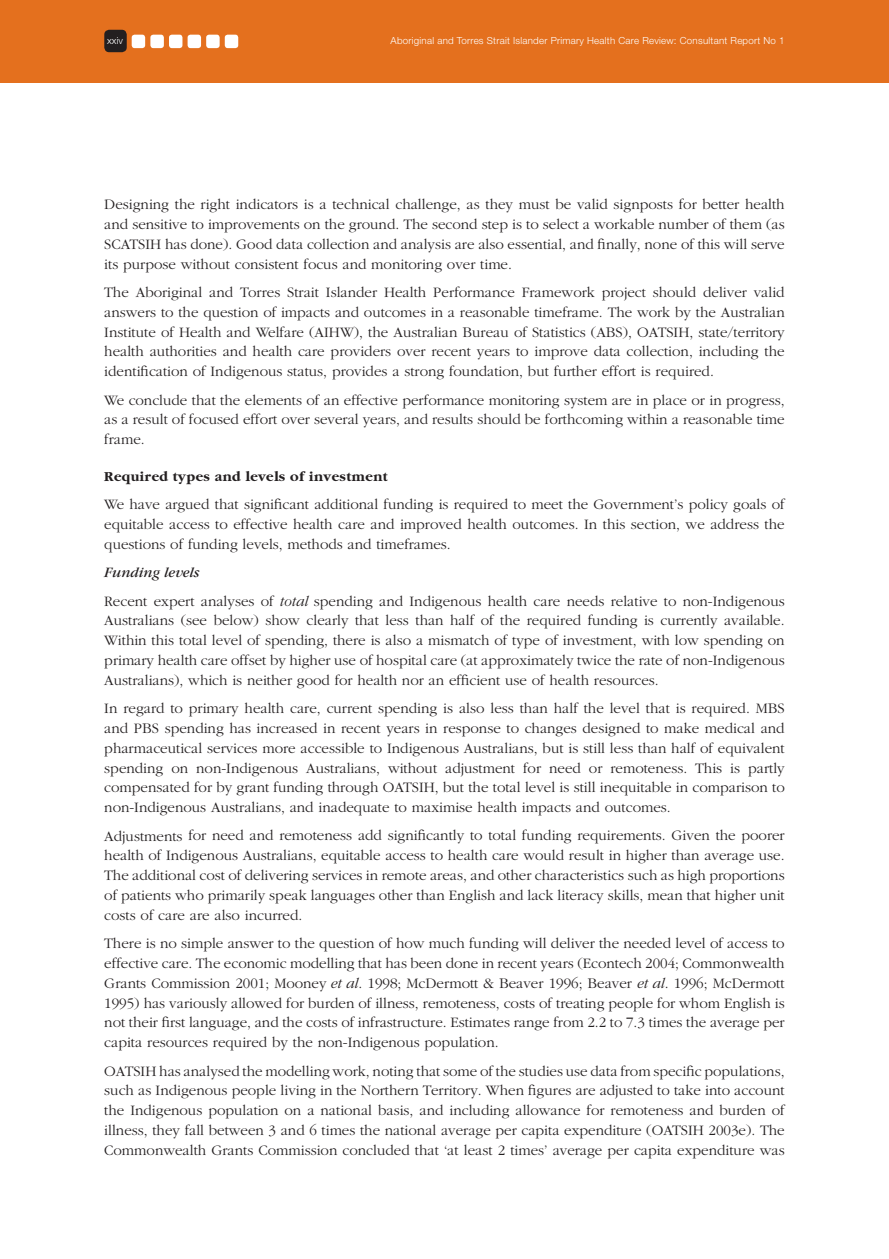
<style>
.page{position:relative;width:889px;height:1259px;background:#fff}
.page>*{position:absolute;margin:0;border:0;box-sizing:border-box;transform-origin:0 0}
.t1{font:300 15px/19.8px "Garamond";color:#231f20;text-align:justify}
.t2{font:700 14.25px "Garamond";letter-spacing:.025em;color:#231f20}
.t3{font:300 9.75px "Helvetica Neue";letter-spacing:.025em;color:#fff}
.s1{font-weight:400;font-style:italic}
.s2{font-style:italic}
</style>
<div class="page">
<div style="left:0;top:0;width:889px;height:83px;background:#e4701e"></div>
<svg style="left:188px;top:35px;width:50px;height:13px"></svg>
<svg style="left:104px;top:30px;width:78px;height:22px"></svg>
<p class="t3" style="left:107px;top:35px;width:17px">xxiv</p>
<p class="t3" style="left:391px;top:34px;width:396px">Aboriginal and Torres Strait Islander Primary Health Care Review: Consultant Report No 1</p>
<p class="t1" style="left:104px;top:195px;width:682px">Designing the right indicators is a technical challenge, as they must be valid signposts for better health and sensitive to improvements on the ground. The second step is to select a workable number of them (as SCATSIH has done). Good data collection and analysis are also essential, and finally, none of this will serve its purpose without consistent focus and monitoring over time.</p>
<p class="t1" style="left:104px;top:283px;width:682px">The Aboriginal and Torres Strait Islander Health Performance Framework project should deliver valid answers to the question of impacts and outcomes in a reasonable timeframe. The work by the Australian Institute of Health and Welfare (AIHW), the Australian Bureau of Statistics (ABS), OATSIH, state/territory health authorities and health care providers over recent years to improve data collection, including the identification of Indigenous status, provides a strong foundation, but further effort is required.</p>
<p class="t1" style="left:104px;top:390px;width:682px">We conclude that the elements of an effective performance monitoring system are in place or in progress, as a result of focused effort over several years, and results should be forthcoming within a reasonable time frame.</p>
<p class="t2" style="left:104px;top:469px;width:285px">Required types and levels of investment</p>
<p class="t1" style="left:104px;top:495px;width:682px">We have argued that significant additional funding is required to meet the Government’s policy goals of equitable access to effective health care and improved health outcomes. In this section, we address the questions of funding levels, methods and timeframes.</p>
<p class="t1" style="left:104px;top:559px;width:682px;line-height:28.3px"><span class="s1">Funding levels<br></span>Recent expert analyses of <span class="s2">total</span> spending and Indigenous health care needs relative to non-Indigenous</p>
<p class="t1" style="left:104px;top:611px;width:682px">Australians (see below) show clearly that less than half of the required funding is currently available.<br>Within this total level of spending, there is also a mismatch of type of investment, with low spending on primary health care offset by higher use of hospital care (at approximately twice the rate of non-Indigenous Australians), which is neither good for health nor an efficient use of health resources.</p>
<p class="t1" style="left:104px;top:699px;width:682px">In regard to primary health care, current spending is also less than half the level that is required. MBS and PBS spending has increased in recent years in response to changes designed to make medical and pharmaceutical services more accessible to Indigenous Australians, but is still less than half of equivalent spending on non-Indigenous Australians, without adjustment for need or remoteness. This is partly compensated for by grant funding through OATSIH, but the total level is still inequitable in comparison to non-Indigenous Australians, and inadequate to maximise health impacts and outcomes.</p>
<p class="t1" style="left:104px;top:826px;width:682px">Adjustments for need and remoteness add significantly to total funding requirements. Given the poorer health of Indigenous Australians, equitable access to health care would result in higher than average use.<br>The additional cost of delivering services in remote areas, and other characteristics such as high proportions of patients who primarily speak languages other than English and lack literacy skills, mean that higher unit costs of care are also incurred.</p>
<p class="t1" style="left:104px;top:934px;width:682px">There is no simple answer to the question of how much funding will deliver the needed level of access to effective care. The economic modelling that has been done in recent years (Econtech 2004; Commonwealth Grants Commission 2001; Mooney <span class="s2">et al</span>. 1998; McDermott &amp; Beaver 1996; Beaver <span class="s2">et al</span>. 1996; McDermott 1995) has variously allowed for burden of illness, remoteness, costs of treating people for whom English is not their first language, and the costs of infrastructure. Estimates range from 2.2 to 7.3 times the average per capita resources required by the non-Indigenous population.</p>
<p class="t1" style="left:104px;top:1061px;width:682px">OATSIH has analysed the modelling work, noting that some of the studies use data from specific populations, such as Indigenous people living in the Northern Territory. When figures are adjusted to take into account the Indigenous population on a national basis, and including allowance for remoteness and burden of illness, they fall between 3 and 6 times the national average per capita expenditure (OATSIH 2003e). The Commonwealth Grants Commission concluded that ‘at least 2 times’ average per capita expenditure was</p>
</div>
